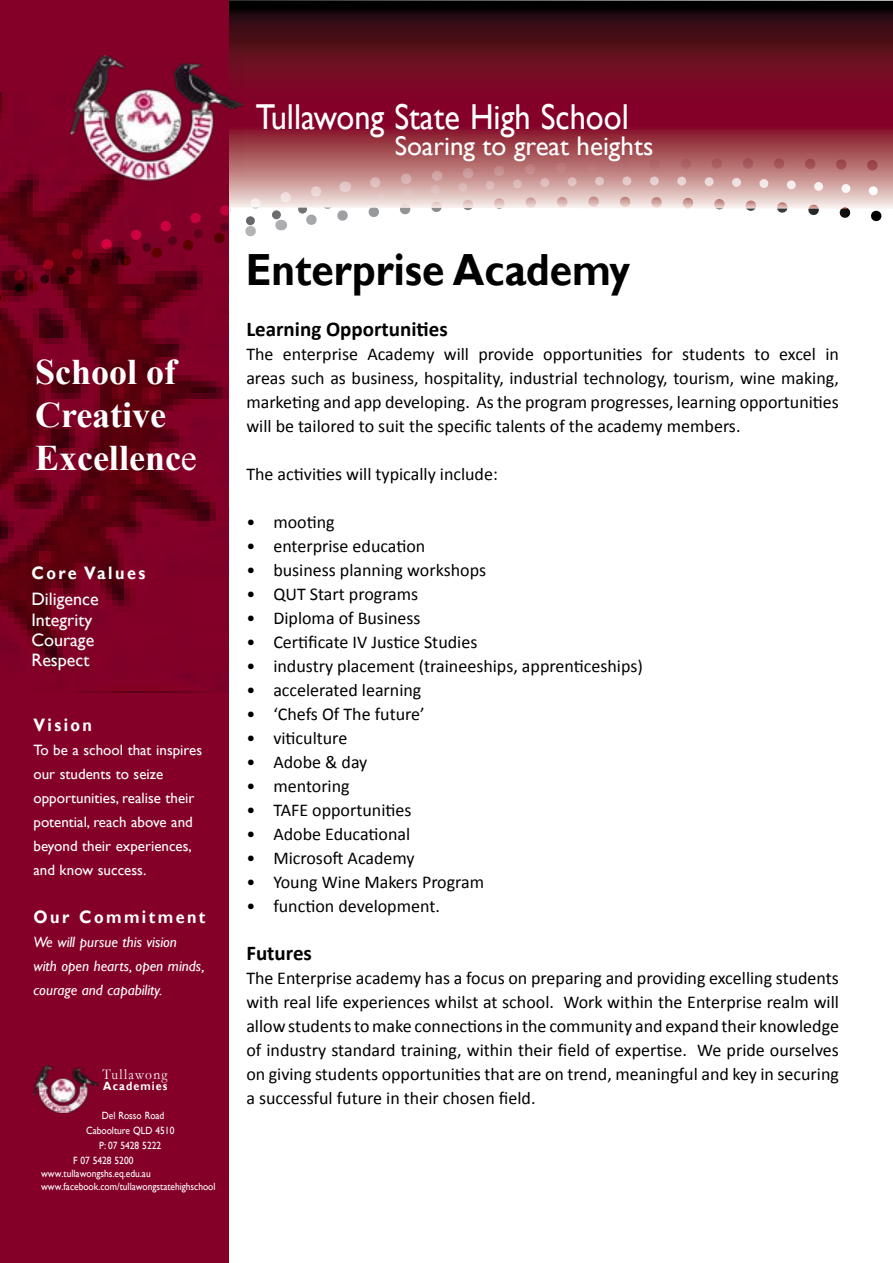
<style>
.page{position:relative;width:893px;height:1263px;background:#fff}
.page>*{position:absolute;margin:0;border:0;box-sizing:border-box;transform-origin:0 0}
.t1{font:700 45px "Gill Sans";color:#000;scale:.9 1}
.t2{font:700 36px/43.2px "Times New Roman";color:#fff}
.t3{font:36px "Gill Sans";color:#fff;scale:.9 1}
.t4{font:27px "Gill Sans";color:#fff}
.t5{font:700 21px "Calibri";color:#000}
.t6{font:18px/24px "Calibri";color:#000;text-align:justify}
.t7{font:18px/20.9px "Gill Sans";color:#fff}
.t8{font:700 18px "Gill Sans";letter-spacing:.15em;color:#fff;scale:.9 1}
.t9{font:15px/24px "Gill Sans";color:#fff}
.t10{font:italic 15px/24px "Gill Sans";color:#fff}
.t11{font:15px "Garamond";letter-spacing:.1em;color:#fff;scale:.9 1}
.t12{font:700 12px "Gill Sans";letter-spacing:.1em;color:#fff;scale:.9 1}
.t13{font:10.5px/13px "Gill Sans";color:#fff;scale:.9 1}
.s1{font-weight:400}
</style>
<div class="page">
<svg style="left:229px;top:0;width:664px;height:151px;background:#650e23"></svg>
<div style="left:0;top:0;width:229px;height:1263px;background:#840029"></div>
<img style="left:0;top:92px;width:229px;height:600px">
<img style="left:69px;top:56px;width:174px;height:95px">
<svg style="left:0;top:151px;width:893px;height:173px"></svg>
<div style="left:797px;top:243px;width:96px;height:132px;background:#fff"></div>
<img style="left:33px;top:1065px;width:66px;height:47px">
<h2 class="t3" style="left:256px;top:96px;width:416px">Tullawong State High School</h2>
<h3 class="t4" style="left:395px;top:130px;width:260px">Soaring to great heights</h3>
<h2 class="t2" style="left:35px;top:349px;width:163px">School of<br>Creative<br>Excellenc<span class="s1">e</span></h2>
<p class="t8" style="left:31px;top:562px;width:128px">Core Values</p>
<p class="t7" style="left:31px;top:589px;width:69px">Diligence<br>Integrity</p>
<p class="t7" style="left:31px;top:650px;width:59px">Respect</p>
<p class="t7" style="left:31px;top:630px;width:64px">Courage</p>
<p class="t8" style="left:34px;top:714px;width:67px">Vision</p>
<p class="t9" style="left:34px;top:738px;width:170px">To be a school that inspires our students to seize opportunities, realise their potential, reach above and beyond their experiences, and know success.</p>
<p class="t8" style="left:34px;top:906px;width:193px">Our Commitment</p>
<p class="t10" style="left:34px;top:930px;width:173px">We will pursue this vision<br>with open hearts, open minds, courage and capability.</p>
<p class="t11" style="left:103px;top:1064px;width:74px">Tullawong</p>
<p class="t12" style="left:103px;top:1079px;width:73px">Academies</p>
<p class="t13" style="left:102px;top:1109px;width:71px">Del Rosso Road</p>
<p class="t13" style="left:86px;top:1124px;width:100px">Caboolture QLD 4510</p>
<p class="t13" style="left:99px;top:1139px;width:70px">P: 07 5428 5222</p>
<p class="t13" style="left:73px;top:1154px;width:69px">F 07 5428 5200</p>
<p class="t13" style="left:41px;top:1167px;width:195px">www.tullawongshs.eq.edu.au www.facebook.com/tullawongstatehighschool</p>
<h1 class="t1" style="left:246px;top:243px;width:429px">Enterprise Academy</h1>
<p class="t5" style="left:246px;top:316px;width:203px">Learning Opportunities</p>
<p class="t6" style="left:246px;top:342px;width:594px">The enterprise Academy will provide opportunities for students to excel in areas such as business, hospitality, industrial technology, tourism, wine making, marketing and app developing. As the program progresses, learning opportunities will be tailored to suit the specific talents of the academy members.</p>
<p class="t6" style="left:246px;top:462px;width:253px">The activities will typically include:</p>
<p class="t6" style="left:246px;top:510px;width:90px">• mooting</p>
<p class="t6" style="left:246px;top:534px;width:180px">• enterprise education</p>
<p class="t6" style="left:246px;top:558px;width:241px">• business planning workshops</p>
<p class="t6" style="left:246px;top:582px;width:173px">• QUT Start programs</p>
<p class="t6" style="left:246px;top:606px;width:176px">• Diploma of Business</p>
<p class="t6" style="left:246px;top:630px;width:232px">• Certificate IV Justice Studies</p>
<p class="t6" style="left:246px;top:654px;width:398px">• industry placement (traineeships, apprenticeships)</p>
<p class="t6" style="left:246px;top:678px;width:177px">• accelerated learning</p>
<p class="t6" style="left:246px;top:702px;width:180px">• ‘Chefs Of The future’</p>
<p class="t6" style="left:246px;top:726px;width:102px">• viticulture</p>
<p class="t6" style="left:246px;top:750px;width:123px">• Adobe &amp; day</p>
<p class="t6" style="left:246px;top:774px;width:105px">• mentoring</p>
<p class="t6" style="left:246px;top:798px;width:167px">• TAFE opportunities</p>
<p class="t6" style="left:246px;top:822px;width:165px">• Adobe Educational</p>
<p class="t6" style="left:246px;top:846px;width:170px">• Microsoft Academy</p>
<p class="t6" style="left:246px;top:870px;width:239px">• Young Wine Makers Program</p>
<p class="t6" style="left:246px;top:894px;width:195px">• function development.</p>
<p class="t5" style="left:246px;top:940px;width:67px">Futures</p>
<p class="t6" style="left:246px;top:966px;width:594px">The Enterprise academy has a focus on preparing and providing excelling students with real life experiences whilst at school. Work within the Enterprise realm will allow students to make connections in the community and expand their knowledge of industry standard training, within their field of expertise. We pride ourselves on giving students opportunities that are on trend, meaningful and key in securing a successful future in their chosen field.</p>
</div>
